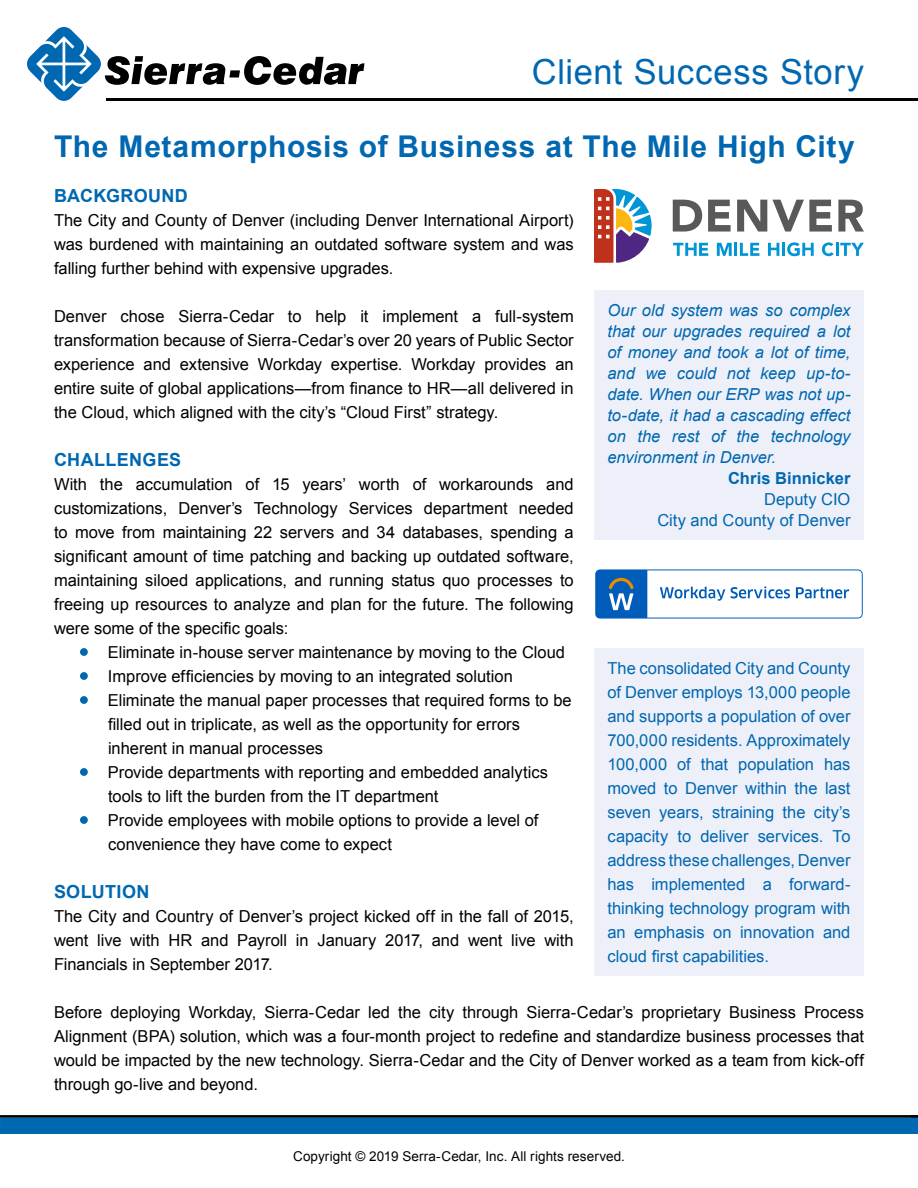
<style>
.page{position:relative;width:918px;height:1188px;background:#fff}
.page>*{position:absolute;margin:0;border:0;box-sizing:border-box;transform-origin:0 0}
.t1{font:34.5px "Arial";letter-spacing:.015em;color:#0067b1}
.t2{font:700 30px "Arial";letter-spacing:.025em;color:#0067b1}
.Body{font:700 18px "Arial";letter-spacing:.02em;color:#0067b1}
.Body-2{font:16.5px/24px "Arial";color:#000;text-align:justify}
.Bullet_1{font:16.5px/24px "Arial";color:#000}
.t3{font:16.5px/24px "Arial";color:#0067b1;text-align:justify}
.t4{font:italic 16.5px "Arial";color:#0067b1}
.t5{font:700 16.5px "Arial";letter-spacing:.005em;color:#0067b1}
.t6{font:13.5px "Arial";letter-spacing:.01em;color:#000}
.s1{font-weight:700;color:#0067b1}
</style>
<div class="page">
<hr style="left:0;top:1115px;width:918px;height:3px;background:#000">
<div style="left:0;top:1118px;width:918px;height:16px;background:#0067b1"></div>
<svg style="left:27px;top:27px;width:337px;height:74px"></svg>
<hr style="left:106px;top:98px;width:812px;height:3px;background:#000">
<svg style="left:80px;top:648px;width:8px;height:8px"></svg>
<svg style="left:80px;top:672px;width:8px;height:8px"></svg>
<svg style="left:80px;top:696px;width:8px;height:8px"></svg>
<svg style="left:80px;top:768px;width:8px;height:8px"></svg>
<svg style="left:80px;top:816px;width:8px;height:8px"></svg>
<svg style="left:595px;top:569px;width:268px;height:50px"></svg>
<svg style="left:673px;top:200px;width:29px;height:32px"></svg>
<svg style="left:708px;top:200px;width:23px;height:32px"></svg>
<svg style="left:737px;top:200px;width:95px;height:32px"></svg>
<svg style="left:838px;top:200px;width:26px;height:32px"></svg>
<svg style="left:673px;top:243px;width:35px;height:13px"></svg>
<svg style="left:717px;top:243px;width:42px;height:13px"></svg>
<svg style="left:768px;top:242px;width:46px;height:14px"></svg>
<svg style="left:822px;top:242px;width:42px;height:14px"></svg>
<svg style="left:594px;top:189px;width:58px;height:74px"></svg>
<div style="left:594px;top:290px;width:270px;height:249px;background:#eef0f9"></div>
<div style="left:594px;top:648px;width:270px;height:327px;background:#eef0f9"></div>
<h1 class="t1" style="left:532px;top:49px;width:334px">Client Success Story</h1>
<p class="t2" style="left:54px;top:126px;width:802px">The Metamorphosis of Business at The Mile High City</p>
<p class="Body" style="left:54px;top:184px;width:135px">BACKGROUND</p>
<p class="Body-2" style="left:54px;top:208px;width:521px">The City and County of Denver (including Denver International Airport) was burdened with maintaining an outdated software system and was falling further behind with expensive upgrades.</p>
<p class="Body-2" style="left:54px;top:304px;width:521px">Denver chose Sierra-Cedar to help it implement a full-system transformation because of Sierra-Cedar’s over 20 years of Public Sector experience and extensive Workday expertise. Workday provides an entire suite of global applications—from finance to HR—all delivered in the Cloud, which aligned with the city’s “Cloud First” strategy.</p>
<p class="Body" style="left:54px;top:448px;width:129px">CHALLENGES</p>
<p class="Body-2" style="left:54px;top:472px;width:521px">With the accumulation of 15 years’ worth of workarounds and customizations, Denver’s Technology Services department needed to move from maintaining 22 servers and 34 databases, spending a significant amount of time patching and backing up outdated software, maintaining siloed applications, and running status quo processes to freeing up resources to analyze and plan for the future. The following were some of the specific goals:</p>
<p class="Bullet_1" style="left:81px;top:640px;width:486px"><span class="s1">•</span> Eliminate in-house server maintenance by moving to the Cloud</p>
<p class="Bullet_1" style="left:81px;top:664px;width:433px"><span class="s1">•</span> Improve efficiencies by moving to an integrated solution</p>
<p class="Bullet_1" style="left:108px;top:688px;width:465px;text-indent:-27px"><span class="s1">•</span> Eliminate the manual paper processes that required forms to be filled out in triplicate, as well as the opportunity for errors inherent in manual processes</p>
<p class="Bullet_1" style="left:108px;top:760px;width:442px;text-indent:-27px"><span class="s1">•</span> Provide departments with reporting and embedded analytics tools to lift the burden from the IT department</p>
<p class="Bullet_1" style="left:108px;top:808px;width:432px;text-indent:-27px"><span class="s1">•</span> Provide employees with mobile options to provide a level of convenience they have come to expect</p>
<p class="Body" style="left:54px;top:880px;width:97px">SOLUTION</p>
<p class="Body-2" style="left:54px;top:904px;width:521px">The City and Country of Denver’s project kicked off in the fall of 2015, went live with HR and Payroll in January 2017, and went live with Financials in September 2017.</p>
<p class="Body-2" style="left:54px;top:1000px;width:812px">Before deploying Workday, Sierra-Cedar led the city through Sierra-Cedar’s proprietary Business Process Alignment (BPA) solution, which was a four-month project to redefine and standardize business processes that would be impacted by the new technology. Sierra-Cedar and the City of Denver worked as a team from kick-off through go-live and beyond.</p>
<p class="t4" style="left:608px;top:299px;width:244px">Our old system was so complex</p>
<p class="t4" style="left:608px;top:320px;width:245px">that our upgrades required a lot</p>
<p class="t4" style="left:608px;top:341px;width:245px">of money and took a lot of time,</p>
<p class="t4" style="left:608px;top:362px;width:244px">and we could not keep up-to-</p>
<p class="t4" style="left:608px;top:383px;width:245px">date. When our ERP was not up-</p>
<p class="t4" style="left:608px;top:404px;width:245px">to-date, it had a cascading effect</p>
<p class="t4" style="left:608px;top:425px;width:245px">on the rest of the technology</p>
<p class="t4" style="left:608px;top:446px;width:170px">environment in Denver.</p>
<p class="t5" style="left:728px;top:467px;width:124px">Chris Binnicker</p>
<p class="t3" style="left:764px;top:487px;width:88px">Deputy CIO</p>
<p class="t3" style="left:657px;top:508px;width:195px">City and County of Denver</p>
<p class="t3" style="left:608px;top:656px;width:245px">The consolidated City and County of Denver employs 13,000 people and supports a population of over 700,000 residents. Approximately 100,000 of that population has moved to Denver within the last seven years, straining the city’s capacity to deliver services. To address these challenges, Denver has implemented a forward&shy;thinking technology program with an emphasis on innovation and cloud first capabilities.</p>
<p class="t6" style="left:293px;top:1147px;width:333px">Copyright © 2019 Serra-Cedar, Inc. All rights reserved.</p>
</div>
